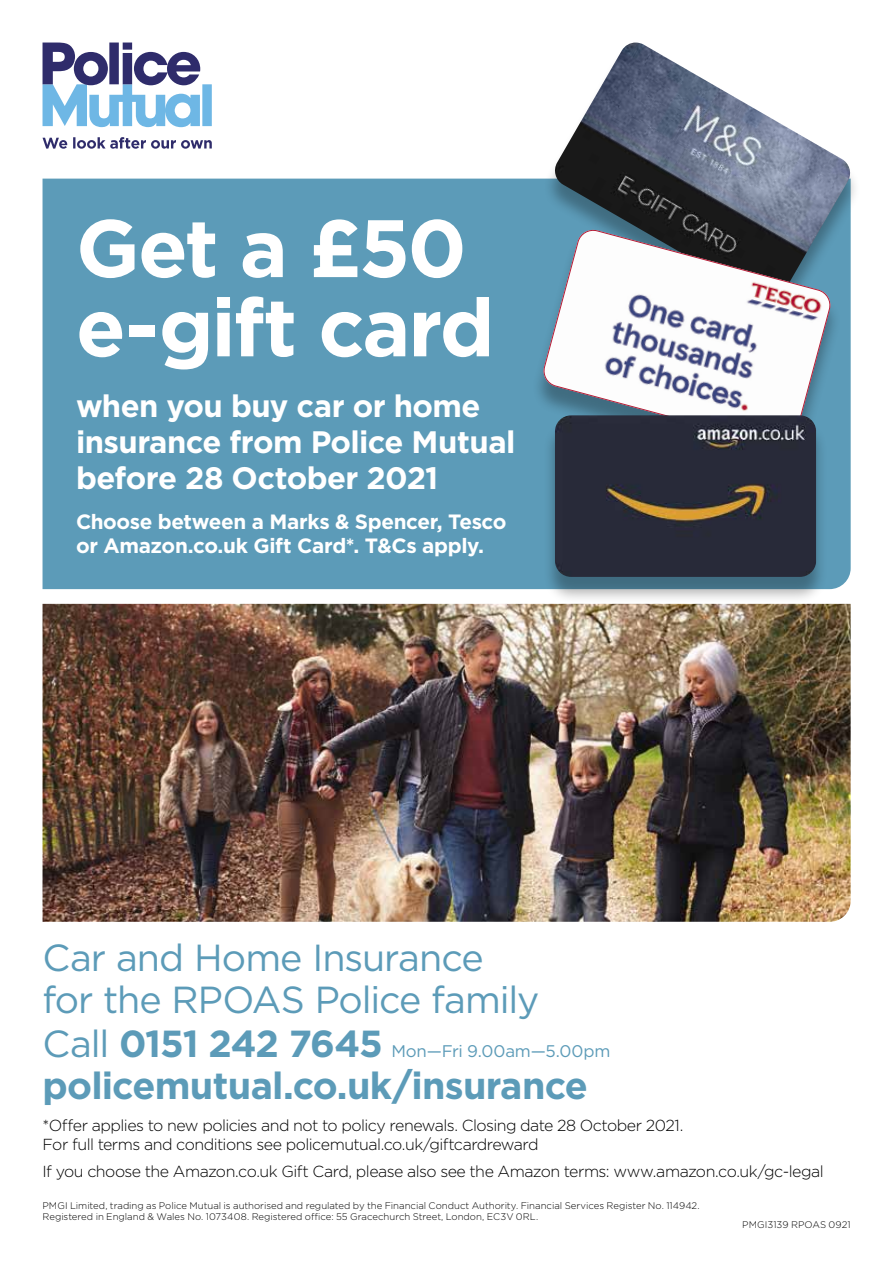
<style>
.page{position:relative;width:893px;height:1263px;background:#fff}
.page>*{position:absolute;margin:0;border:0;box-sizing:border-box;transform-origin:0 0}
.t1{font:700 81.3px/79.2px "Gotham";letter-spacing:-.03em;color:#fff}
.t2{font:37.65px/42.8px "Gotham";letter-spacing:-.025em;color:#5c9bb8}
.t3{font:700 37.65px "Gotham";letter-spacing:-.02em;color:#5c9bb8}
.t4{font:700 31.05px/35.5px "Gotham";letter-spacing:-.02em;color:#fff}
.t5{font:700 20.7px/23.7px "Gotham";letter-spacing:-.02em;color:#fff}
.t6{font:16.8px "Gotham";letter-spacing:-.015em;color:#5c9bb8}
.t7{font:300 15.9px/18.8px "Gotham";letter-spacing:-.035em;color:#000}
.t8{font:300 9.6px/11.1px "Gotham";color:#000}
.s1{font-weight:700}
</style>
<div class="page">
<div style="left:43px;top:179px;width:808px;height:410px;background:#5c9bb8"></div>
<svg style="left:43px;top:43px;width:169px;height:84px"></svg>
<svg style="left:43px;top:137px;width:169px;height:12px"></svg>
<img style="left:43px;top:604px;width:808px;height:318px">
<div style="left:544px;top:47px;width:317px;height:282px;background:#000;opacity:.3"></div>
<img style="left:553px;top:43px;width:299px;height:260px">
<div style="left:532px;top:235px;width:310px;height:239px;background:#5c9bb8"></div>
<svg style="left:541px;top:229px;width:292px;height:186px;background:#bac2cb"></svg>
<div style="left:543px;top:420px;width:285px;height:185px;background:#000;opacity:.3"></div>
<img style="left:555px;top:415px;width:261px;height:162px">
<h1 class="t1" style="left:76px;top:212px;width:420px">Get a £50 e-gift card</h1>
<h3 class="t4" style="left:76px;top:390px;width:441px">when you buy car or home insurance from Police Mutual before 28 October 2021</h3>
<h3 class="t5" style="left:76px;top:511px;width:432px">Choose between a Marks &amp; Spencer, Tesco or Amazon.co.uk Gift Card*. T&amp;Cs apply.</h3>
<h2 class="t2" style="left:43px;top:939px;width:498px">Car and Home Insurance for the RPOAS Police family<br>Call <span class="s1">0151 242 7645</span></h2>
<h3 class="t6" style="left:391px;top:1044px;width:220px">Mon—Fri 9.00am—5.00pm</h3>
<h2 class="t3" style="left:43px;top:1068px;width:547px">policemutual.co.uk/insurance</h2>
<h3 class="t7" style="left:43px;top:1117px;width:642px">*Offer applies to new policies and not to policy renewals. Closing date 28 October 2021.<br>For full terms and conditions see policemutual.co.uk/giftcardreward</h3>
<h3 class="t7" style="left:43px;top:1163px;width:783px">If you choose the Amazon.co.uk Gift Card, please also see the Amazon terms: www.amazon.co.uk/gc-legal</h3>
<p class="t8" style="left:43px;top:1201px;width:658px">PMGI Limited, trading as Police Mutual is authorised and regulated by the Financial Conduct Authority. Financial Services Register No. 114942.<br>Registered in England &amp; Wales No. 1073408. Registered office: 55 Gracechurch Street, London, EC3V 0RL.</p>
<p class="t8" style="left:742px;top:1219px;width:110px">PMGI3139 RPOAS 0921</p>
</div>
